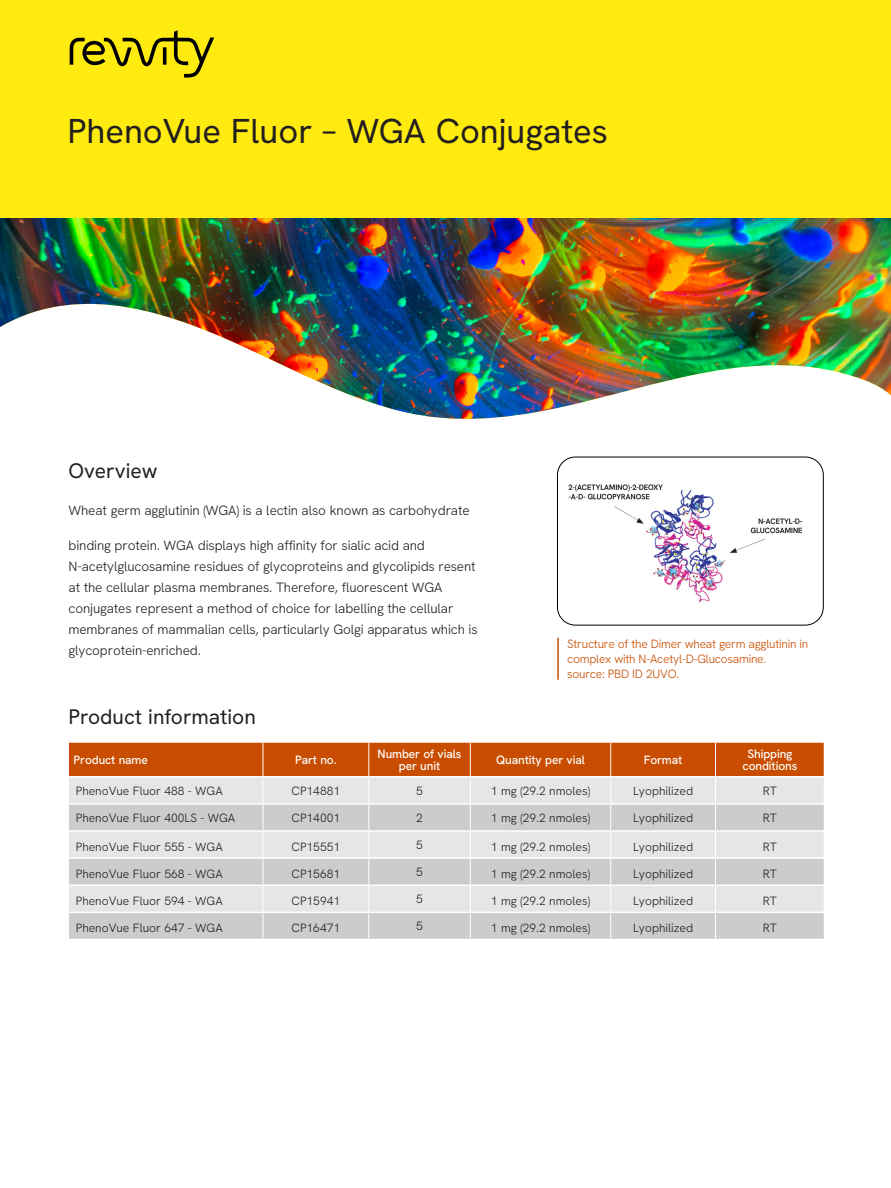
<style>
.page{position:relative;width:891px;height:1188px;background:#fff}
.page>*{position:absolute;margin:0;border:0;box-sizing:border-box;transform-origin:0 0}
.Intro_Head{font:34.5px "Hanken Grotesk";color:#231f20}
.Intro_Subhead{font:21px "Hanken Grotesk";color:#231f20}
.t1{font:300 13.5px/21px "Hanken Grotesk";letter-spacing:-.01em;color:#231f20}
.t2{font:300 12px "Hanken Grotesk";color:#231f20}
.t3{font:300 12px/15px "Hanken Grotesk";letter-spacing:-.02em;color:#c94d00}
.t4{font:500 12px/12px "Hanken Grotesk";letter-spacing:-.01em;color:#fff;text-align:center}
</style>
<div class="page">
<img style="left:0;top:218px;width:891px;height:201px">
<div style="left:0;top:0;width:891px;height:218px;background:#ffeb0f"></div>
<svg style="left:70px;top:30px;width:144px;height:48px"></svg>
<svg style="left:68px;top:742px;width:757px;height:197px;background:#d8c3b6"></svg>
<hr style="left:369px;top:743px;width:1px;height:34px;background:#fff">
<hr style="left:470px;top:743px;width:1px;height:34px;background:#fff">
<hr style="left:610px;top:743px;width:1px;height:34px;background:#fff">
<img style="left:568px;top:484px;width:235px;height:119px">
<div style="left:557px;top:457px;width:266px;height:168px;border:1px solid #000;border-radius:18px"></div>
<hr style="left:557px;top:638px;width:2px;height:42px;background:#c94d00">
<p class="Intro_Head" style="left:68px;top:108px;width:542px">PhenoVue Fluor – WGA Conjugates</p>
<p class="Intro_Subhead" style="left:69px;top:457px;width:90px">Overview</p>
<p class="t1" style="left:69px;top:500px;width:403px">Wheat germ agglutinin (WGA) is a lectin also known as carbohydrate</p>
<p class="t1" style="left:69px;top:534px;width:411px">binding protein. WGA displays high affinity for sialic acid and N-acetylglucosamine residues of glycoproteins and glycolipids resent at the cellular plasma membranes. Therefore, fluorescent WGA conjugates represent a method of choice for labelling the cellular membranes of mammalian cells, particularly Golgi apparatus which is glycoprotein-enriched.</p>
<p class="Intro_Subhead" style="left:69px;top:703px;width:189px">Product information</p>
<p class="t3" style="left:567px;top:636px;width:243px">Structure of the Dimer wheat germ agglutinin in complex with N-Acetyl-D-Glucosamine.<br>source: PBD ID 2UVO.</p>
<p class="t4" style="left:74px;top:753px;width:76px">Product name</p>
<p class="t4" style="left:295px;top:753px;width:43px">Part no.</p>
<p class="t4" style="left:378px;top:747px;width:85px">Number of vials per unit</p>
<p class="t4" style="left:496px;top:753px;width:90px">Quantity per vial</p>
<p class="t4" style="left:644px;top:753px;width:40px">Format</p>
<p class="t4" style="left:743px;top:747px;width:56px">Shipping conditions</p>
<p class="t2" style="left:76px;top:783px;width:149px">PhenoVue Fluor 488 - WGA</p>
<p class="t2" style="left:292px;top:783px;width:50px">CP14881</p>
<p class="t2" style="left:416px;top:783px;width:8px">5</p>
<p class="t2" style="left:491px;top:783px;width:101px">1 mg (29.2 nmoles)</p>
<p class="t2" style="left:633px;top:783px;width:62px">Lyophilized</p>
<p class="t2" style="left:763px;top:783px;width:16px">RT</p>
<p class="t2" style="left:76px;top:810px;width:161px">PhenoVue Fluor 400LS - WGA</p>
<p class="t2" style="left:292px;top:810px;width:50px">CP14001</p>
<p class="t2" style="left:416px;top:810px;width:8px">2</p>
<p class="t2" style="left:491px;top:810px;width:101px">1 mg (29.2 nmoles)</p>
<p class="t2" style="left:633px;top:810px;width:62px">Lyophilized</p>
<p class="t2" style="left:763px;top:810px;width:16px">RT</p>
<p class="t2" style="left:76px;top:839px;width:149px">PhenoVue Fluor 555 - WGA</p>
<p class="t2" style="left:292px;top:839px;width:50px">CP15551</p>
<p class="t2" style="left:416px;top:837px;width:8px">5</p>
<p class="t2" style="left:491px;top:839px;width:101px">1 mg (29.2 nmoles)</p>
<p class="t2" style="left:633px;top:839px;width:62px">Lyophilized</p>
<p class="t2" style="left:763px;top:839px;width:16px">RT</p>
<p class="t2" style="left:76px;top:866px;width:149px">PhenoVue Fluor 568 - WGA</p>
<p class="t2" style="left:292px;top:866px;width:50px">CP15681</p>
<p class="t2" style="left:416px;top:864px;width:8px">5</p>
<p class="t2" style="left:491px;top:866px;width:101px">1 mg (29.2 nmoles)</p>
<p class="t2" style="left:633px;top:866px;width:62px">Lyophilized</p>
<p class="t2" style="left:763px;top:866px;width:16px">RT</p>
<p class="t2" style="left:76px;top:893px;width:149px">PhenoVue Fluor 594 - WGA</p>
<p class="t2" style="left:292px;top:893px;width:50px">CP15941</p>
<p class="t2" style="left:416px;top:891px;width:8px">5</p>
<p class="t2" style="left:491px;top:893px;width:101px">1 mg (29.2 nmoles)</p>
<p class="t2" style="left:633px;top:893px;width:62px">Lyophilized</p>
<p class="t2" style="left:763px;top:893px;width:16px">RT</p>
<p class="t2" style="left:76px;top:920px;width:149px">PhenoVue Fluor 647 - WGA</p>
<p class="t2" style="left:292px;top:920px;width:50px">CP16471</p>
<p class="t2" style="left:416px;top:919px;width:8px">5</p>
<p class="t2" style="left:491px;top:920px;width:101px">1 mg (29.2 nmoles)</p>
<p class="t2" style="left:633px;top:920px;width:62px">Lyophilized</p>
<p class="t2" style="left:763px;top:920px;width:16px">RT</p>
</div>
